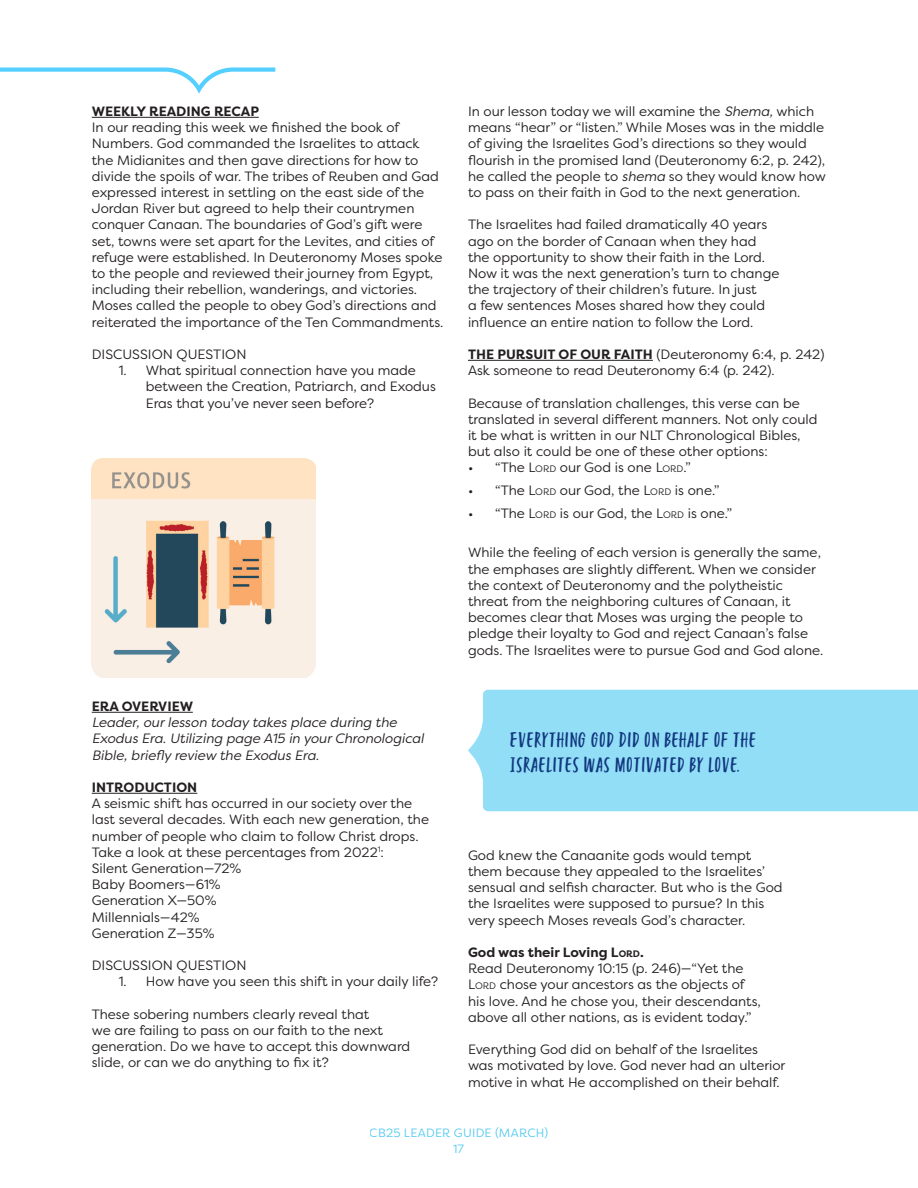
<style>
.page{position:relative;width:918px;height:1188px;background:#fff}
.page>*{position:absolute;margin:0;border:0;box-sizing:border-box;transform-origin:0 0}
.t1{font:21px/25.2px "Turbinado Condensed Two";color:#113880}
.t2{font:13.5px/16.2px "Filson Pro";color:#231f20}
.t3{font:italic 13.5px/16.2px "Filson Pro";color:#231f20}
.t4{font:700 13.5px "Filson Pro";color:#231f20}
.t5{font:12px/16.6px "Filson Pro";letter-spacing:.02em;color:#28bdef;text-align:center}
.s1{font-style:italic}
.s2{font-weight:700}
.s3{font-size:9.45px}
.s4{font-style:inherit}
</style>
<div class="page">
<hr style="left:92px;top:117px;width:167px;height:1px;background:#231f20">
<hr style="left:92px;top:712px;width:101px;height:1px;background:#231f20">
<hr style="left:92px;top:793px;width:105px;height:1px;background:#231f20">
<img style="left:92px;top:459px;width:223px;height:219px">
<hr style="left:468px;top:360px;width:185px;height:1px;background:#231f20">
<div style="left:468px;top:690px;width:450px;height:121px;background:#93def7"></div>
<svg style="left:0;top:67px;width:275px;height:27px"></svg>
<p class="t4" style="left:92px;top:103px;width:169px">WEEKLY READING RECAP</p>
<p class="t2" style="left:92px;top:119px;width:353px">In our reading this week we finished the book of Numbers. God commanded the Israelites to attack the Midianites and then gave directions for how to divide the spoils of war. The tribes of Reuben and Gad expressed interest in settling on the east side of the Jordan River but agreed to help their countrymen conquer Canaan. The boundaries of God’s gift were set, towns were set apart for the Levites, and cities of refuge were established. In Deuteronomy Moses spoke to the people and reviewed their journey from Egypt, including their rebellion, wanderings, and victories.<br>Moses called the people to obey God’s directions and reiterated the importance of the Ten Commandments.</p>
<p class="t2" style="left:92px;top:346px;width:156px">DISCUSSION QUESTION</p>
<p class="t2" style="left:146px;top:362px;width:292px;text-indent:-27px">1. What spiritual connection have you made between the Creation, Patriarch, and Exodus<br>Eras that you’ve never seen before?</p>
<p class="t4" style="left:92px;top:698px;width:103px">ERA OVERVIEW</p>
<p class="t3" style="left:92px;top:714px;width:334px">Leader, our lesson today takes place during the<br>Exodus Era. Utilizing page A15 in your Chronological<br>Bible, briefly review the Exodus Era.</p>
<p class="t4" style="left:92px;top:779px;width:107px">INTRODUCTION</p>
<p class="t2" style="left:92px;top:795px;width:339px">A seismic shift has occurred in our society over the last several decades. With each new generation, the number of people who claim to follow Christ drops.<br>Take a look at these percentages from 2022<sup>1</sup>:</p>
<p class="t2" style="left:92px;top:860px;width:151px">Silent Generation—72%</p>
<p class="t2" style="left:92px;top:876px;width:130px">Baby Boomers—61%</p>
<p class="t2" style="left:92px;top:892px;width:126px">Generation X—50%</p>
<p class="t2" style="left:92px;top:908px;width:109px">Millennials—42%</p>
<p class="t2" style="left:92px;top:925px;width:124px">Generation Z—35%</p>
<p class="t2" style="left:92px;top:957px;width:156px">DISCUSSION QUESTION</p>
<p class="t2" style="left:119px;top:973px;width:321px">1. How have you seen this shift in your daily life?</p>
<p class="t2" style="left:92px;top:1006px;width:320px">These sobering numbers clearly reveal that<br>we are failing to pass on our faith to the next generation. Do we have to accept this downward slide, or can we do anything to fix it?</p>
<p class="t2" style="left:468px;top:103px;width:360px">In our lesson today we will examine the <span class="s1">Shema,</span> which means “hear” or “listen.” While Moses was in the middle of giving the Israelites God’s directions so they would flourish in the promised land (Deuteronomy 6:2, p. 242), he called the people to <span class="s1">shema</span> so they would know how to pass on their faith in God to the next generation.</p>
<p class="t2" style="left:468px;top:216px;width:313px">The Israelites had failed dramatically 40 years ago on the border of Canaan when they had the opportunity to show their faith in the Lord.<br>Now it was the next generation’s turn to change the trajectory of their children’s future. In just<br>a few sentences Moses shared how they could influence an entire nation to follow the Lord.</p>
<p class="t2" style="left:468px;top:346px;width:358px"><span class="s2">THE PURSUIT OF OUR FAITH</span> (Deuteronomy 6:4, p. 242)</p>
<p class="t2" style="left:468px;top:362px;width:308px">Ask someone to read Deuteronomy 6:4 (p. 242).</p>
<p class="t2" style="left:468px;top:394px;width:351px">Because of translation challenges, this verse can be translated in several different manners. Not only could it be what is written in our NLT Chronological Bibles, but also it could be one of these other options:</p>
<p class="t2" style="left:468px;top:459px;width:224px">• “The L<span class="s3">ORD</span> our God is one L<span class="s3">ORD</span>.”</p>
<p class="t2" style="left:468px;top:482px;width:253px">• “The L<span class="s3">ORD</span> our God, the L<span class="s3">ORD</span> is one.”</p>
<p class="t2" style="left:468px;top:505px;width:266px">• “The L<span class="s3">ORD</span> is our God, the L<span class="s3">ORD</span> is one.”</p>
<p class="t2" style="left:468px;top:544px;width:357px">While the feeling of each version is generally the same, the emphases are slightly different. When we consider the context of Deuteronomy and the polytheistic threat from the neighboring cultures of Canaan, it becomes clear that Moses was urging the people to pledge their loyalty to God and reject Canaan’s false gods. The Israelites were to pursue God and God alone.</p>
<p class="t1" style="left:509px;top:726px;width:248px">EVERYTHING GOD DID ON BEHALF OF THE<br>ISRAELITES WAS MOTIVATED BY LOVE.</p>
<p class="t2" style="left:468px;top:847px;width:316px">God knew the Canaanite gods would tempt them because they appealed to the Israelites’ sensual and selfish character. But who is the God the Israelites were supposed to pursue? In this very speech Moses reveals God’s character.</p>
<p class="t4" style="left:468px;top:944px;width:177px">God was their Loving L<span class="s3">ord</span><span class="s4">.</span></p>
<p class="t2" style="left:468px;top:960px;width:294px">Read Deuteronomy 10:15 (p. 246)—“Yet the <span class="s4">L</span><span class="s3">ORD</span> chose your ancestors as the objects of his love. And he chose you, their descendants, above all other nations, as is evident today.”</p>
<p class="t2" style="left:468px;top:1041px;width:319px">Everything God did on behalf of the Israelites was motivated by love. God never had an ulterior motive in what He accomplished on their behalf.</p>
<p class="t5" style="left:370px;top:1124px;width:180px">CB25 LEADER GUIDE (MARCH)<br>17</p>
</div>
